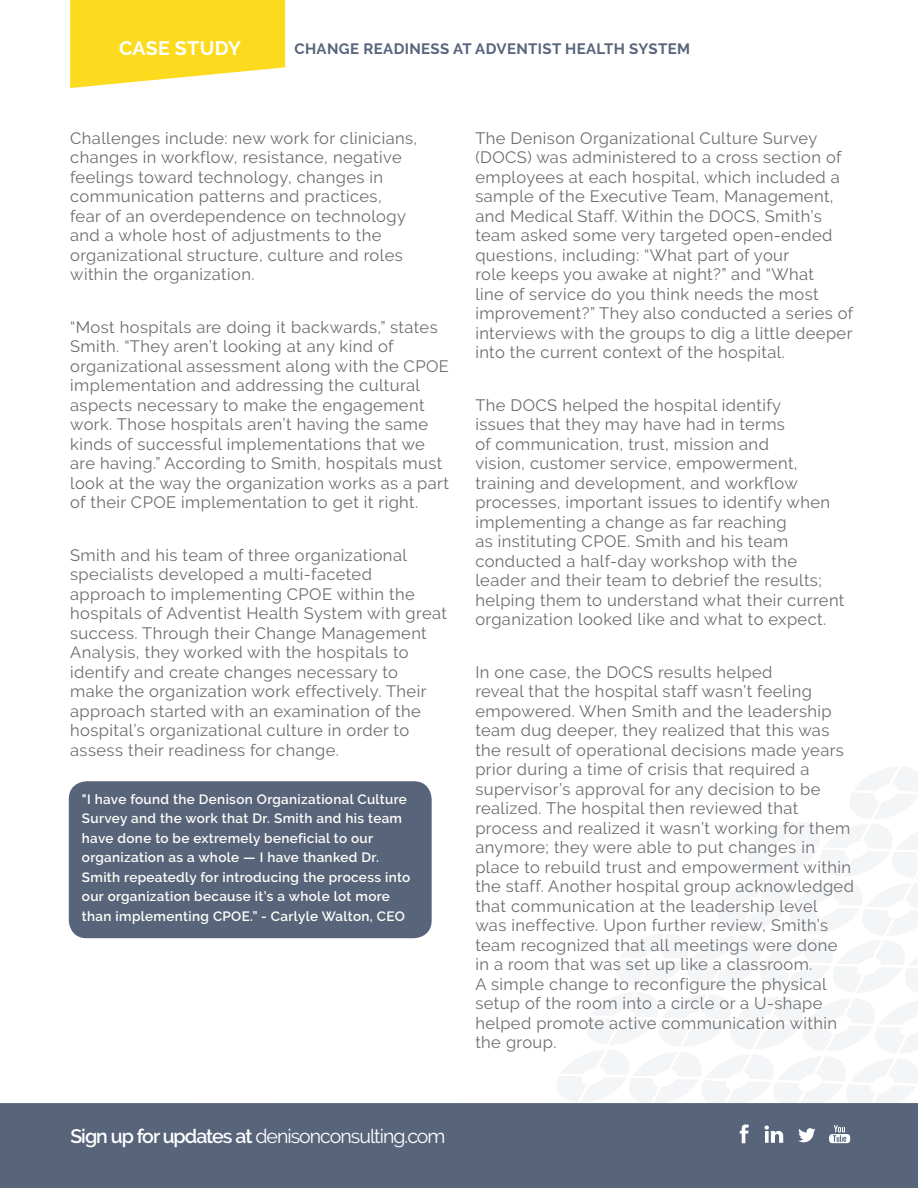
<style>
.page{position:relative;width:918px;height:1188px;background:#fff}
.page>*{position:absolute;margin:0;border:0;box-sizing:border-box;transform-origin:0 0}
.t1{font:19.5px "Raleway";letter-spacing:-.05em;color:#fff}
.t2{font:700 19.5px "Raleway";letter-spacing:.015em;color:#fff}
.t3{font:16.5px/19.5px "Raleway";letter-spacing:.025em;color:#6c6d70}
.t4{font:700 15px "Raleway";letter-spacing:.025em;color:#57647a}
.t5{font:600 13.5px/19.5px "Raleway";letter-spacing:.025em;color:#fffefa}
.s1{font-weight:600}
</style>
<div class="page">
<div style="left:0;top:1103px;width:918px;height:85px;background:#57647a"></div>
<svg style="left:555px;top:767px;width:363px;height:377px"></svg>
<svg style="left:70px;top:0;width:215px;height:88px;background:#fcde37"></svg>
<div style="left:69px;top:781px;width:363px;height:157px;background:#57647a;border-radius:18px"></div>
<p class="t2" style="left:119px;top:37px;width:124px">CASE STUDY</p>
<p class="t4" style="left:294px;top:40px;width:397px">CHANGE READINESS AT ADVENTIST HEALTH SYSTEM</p>
<p class="t3" style="left:70px;top:128px;width:349px">Challenges include: new work for clinicians, changes in workflow, resistance, negative feelings toward technology, changes in communication patterns and practices,<br>fear of an overdependence on technology and a whole host of adjustments to the organizational structure, culture and roles within the organization.</p>
<p class="t3" style="left:70px;top:317px;width:380px">“Most hospitals are doing it backwards,” states Smith. “They aren’t looking at any kind of organizational assessment along with the CPOE implementation and addressing the cultural aspects necessary to make the engagement work. Those hospitals aren’t having the same kinds of successful implementations that we are having.” According to Smith, hospitals must look at the way the organization works as a part of their CPOE implementation to get it right.</p>
<p class="t3" style="left:70px;top:545px;width:378px">Smith and his team of three organizational specialists developed a multi-faceted approach to implementing CPOE within the hospitals of Adventist Health System with great success. Through their Change Management Analysis, they worked with the hospitals to identify and create changes necessary to<br>make the organization work effectively. Their approach started with an examination of the hospital’s organizational culture in order to assess their readiness for change.</p>
<p class="t5" style="left:82px;top:789px;width:330px">"I have found the Denison Organizational Culture Survey and the work that Dr. Smith and his team have done to be extremely beneficial to our organization as a whole — I have thanked Dr.<br>Smith repeatedly for introducing the process into our organization because it’s a whole lot more than implementing CPOE.” - Carlyle Walton, CEO</p>
<p class="t3" style="left:475px;top:128px;width:380px">The Denison Organizational Culture Survey (DOCS) was administered to a cross section of employees at each hospital, which included a sample of the Executive Team, Management, and Medical Staff. Within the DOCS, Smith’s team asked some very targeted open-ended questions, including: “What part of your<br>role keeps you awake at night?” and “What<br>line of service do you think needs the most improvement?” They also conducted a series of interviews with the groups to dig a little deeper into the current context of the hospital.</p>
<p class="t3" style="left:475px;top:395px;width:371px">The DOCS helped the hospital identify<br>issues that they may have had in terms<br>of communication, trust, mission and<br>vision, customer service, empowerment, training and development, and workflow processes, important issues to identify when implementing a change as far reaching<br>as instituting CPOE. Smith and his team conducted a half-day workshop with the leader and their team to debrief the results; helping them to understand what their current organization looked like and what to expect.</p>
<p class="t3" style="left:475px;top:662px;width:380px">In one case, the DOCS results helped<br>reveal that the hospital staff wasn’t feeling empowered. When Smith and the leadership team dug deeper, they realized that this was the result of operational decisions made years prior during a time of crisis that required a supervisor’s approval for any decision to be realized. The hospital then reviewed that process and realized it wasn’t working for them anymore; they were able to put changes in place to rebuild trust and empowerment within the staff. Another hospital group acknowledged that communication at the leadership level<br>was ineffective. Upon further review, Smith’s team recognized that all meetings were done in a room that was set up like a classroom.<br>A simple change to reconfigure the physical setup of the room into a circle or a U-shape helped promote active communication within the group.</p>
<p class="t1" style="left:70px;top:1125px;width:377px"><span class="s1">Sign up for updates at</span> denisonconsulting.com</p>
</div>
